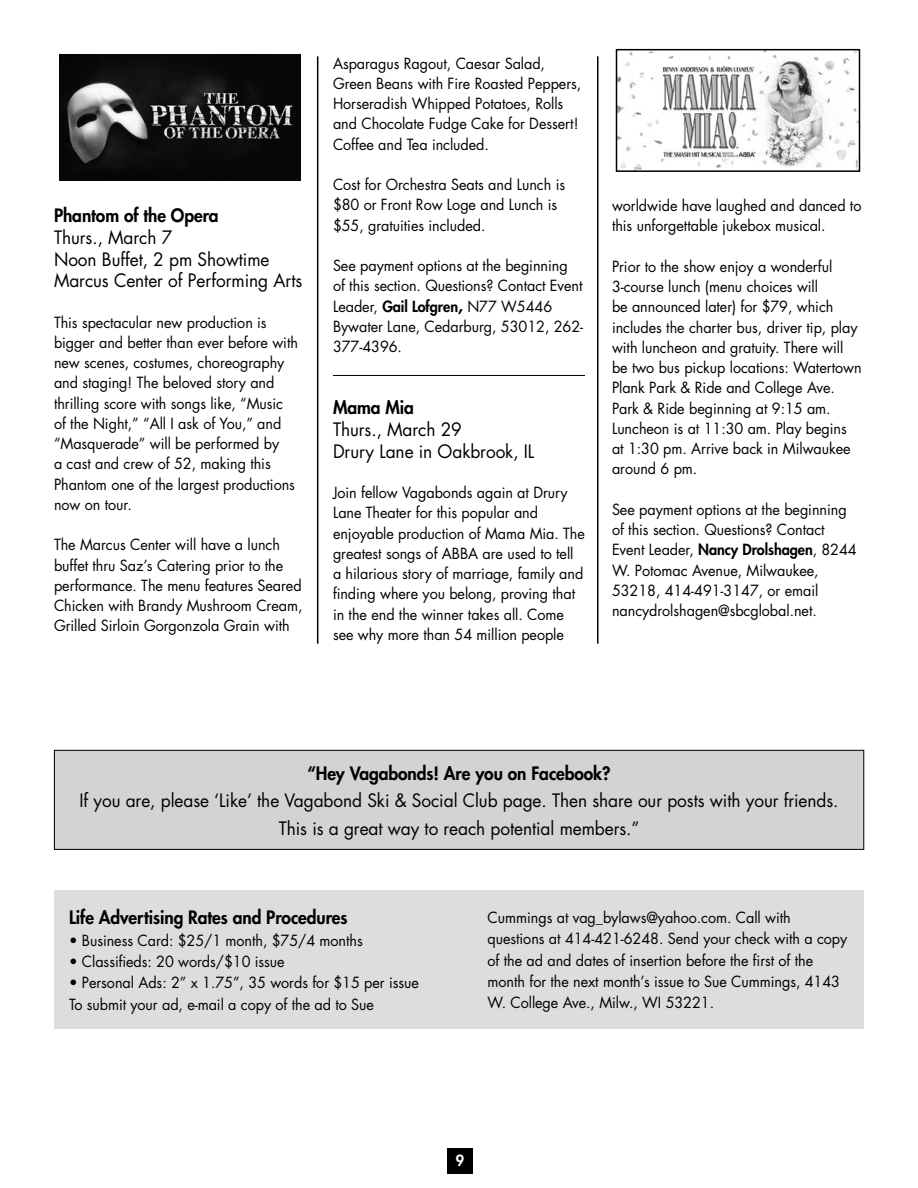
<style>
.page{position:relative;width:918px;height:1188px;background:#fff}
.page>*{position:absolute;margin:0;border:0;box-sizing:border-box;transform-origin:0 0}
.t1{font:18px/21.6px "Futura Std";letter-spacing:-.005em;color:#000;scale:.96 1}
.t2{font:800 18px "Futura Std";letter-spacing:-.005em;color:#000;scale:.96 1}
.t3{font:15px/20.2px "Futura Std";letter-spacing:-.005em;color:#000;scale:.96 1}
.t4{font:800 15px "Futura Std";color:#fff;scale:.96 1}
.s1{font-weight:800}
.s2{font-weight:700}
</style>
<div class="page">
<div style="left:447px;top:1148px;width:26px;height:26px;background:#000"></div>
<hr style="left:333px;top:375px;width:252px;height:1px;background:#000">
<hr style="left:317px;top:56px;width:1px;height:588px;background:#000">
<hr style="left:597px;top:56px;width:1px;height:588px;background:#000">
<div style="left:54px;top:750px;width:810px;height:99px;background:#d1d3d4"></div>
<div style="left:54px;top:750px;width:810px;height:100px;border:1px solid #000"></div>
<div style="left:54px;top:890px;width:810px;height:139px;background:#dcddde"></div>
<img style="left:619px;top:52px;width:238px;height:117px">
<div style="left:616px;top:49px;width:244px;height:123px;border:2px solid #000"></div>
<img style="left:59px;top:54px;width:242px;height:127px">
<p class="t2" style="left:54px;top:204px;width:173px">Phantom of the Opera</p>
<p class="t1" style="left:54px;top:227px;width:260px">Thurs., March 7<br>Noon Buffet, 2 pm Showtime<br>Marcus Center of Performing Arts</p>
<p class="t3" style="left:54px;top:312px;width:256px">This spectacular new production is bigger and better than ever before with new scenes, costumes, choreography and staging! The beloved story and thrilling score with songs like, “Music of the Night,” “All I ask of You,” and “Masquerade” will be performed by<br>a cast and crew of 52, making this Phantom one of the largest productions now on tour.</p>
<p class="t3" style="left:54px;top:535px;width:260px">The Marcus Center will have a lunch buffet thru Saz’s Catering prior to the performance. The menu features Seared Chicken with Brandy Mushroom Cream, Grilled Sirloin Gorgonzola Grain with</p>
<p class="t3" style="left:333px;top:53px;width:260px">Asparagus Ragout, Caesar Salad, Green Beans with Fire Roasted Peppers, Horseradish Whipped Potatoes, Rolls and Chocolate Fudge Cake for Dessert!<br>Coffee and Tea included.</p>
<p class="t3" style="left:333px;top:175px;width:243px">Cost for Orchestra Seats and Lunch is $80 or Front Row Loge and Lunch is $55, gratuities included.</p>
<p class="t3" style="left:333px;top:256px;width:262px">See payment options at the beginning of this section. Questions? Contact Event<br>Leader, <span class="s1">Gail Lofgren</span><span class="s2">,</span> N77 W5446<br>Bywater Lane, Cedarburg, 53012, 262-<br>377-4396.</p>
<p class="t2" style="left:333px;top:396px;width:86px">Mama Mia</p>
<p class="t1" style="left:333px;top:419px;width:211px">Thurs., March 29<br>Drury Lane in Oakbrook, IL</p>
<p class="t3" style="left:333px;top:483px;width:264px">Join fellow Vagabonds again at Drury Lane Theater for this popular and enjoyable production of Mama Mia. The greatest songs of ABBA are used to tell a hilarious story of marriage, family and finding where you belong, proving that in the end the winner takes all. Come see why more than 54 million people</p>
<p class="t3" style="left:612px;top:196px;width:261px">worldwide have laughed and danced to this unforgettable jukebox musical.</p>
<p class="t3" style="left:612px;top:256px;width:262px">Prior to the show enjoy a wonderful 3-course lunch (menu choices will<br>be announced later) for $79, which includes the charter bus, driver tip, play with luncheon and gratuity. There will be two bus pickup locations: Watertown Plank Park &amp; Ride and College Ave.<br>Park &amp; Ride beginning at 9:15 am.<br>Luncheon is at 11:30 am. Play begins at 1:30 pm. Arrive back in Milwaukee around 6 pm.</p>
<p class="t3" style="left:612px;top:499px;width:257px">See payment options at the beginning of this section. Questions? Contact Event Leader, <span class="s1">Nancy Drolshagen</span>, 8244<br>W. Potomac Avenue, Milwaukee, 53218, 414-491-3147, or email nancydrolshagen@sbcglobal.net.</p>
<p class="t2" style="left:307px;top:761px;width:317px">“Hey Vagabonds! Are you on Facebook?</p>
<p class="t1" style="left:80px;top:787px;width:792px;line-height:27.8px;text-align:center">If you are, please ‘Like’ the Vagabond Ski &amp; Social Club page. Then share our posts with your friends.<br>This is a great way to reach potential members.”</p>
<p class="t2" style="left:69px;top:906px;width:292px">Life Advertising Rates and Procedures</p>
<p class="t3" style="left:69px;top:930px;width:308px">• Business Card: $25/1 month, $75/4 months</p>
<p class="t3" style="left:69px;top:951px;width:226px">• Classifieds: 20 words/$10 issue</p>
<p class="t3" style="left:69px;top:972px;width:366px;line-height:21.3px">• Personal Ads: 2” x 1.75”, 35 words for $15 per issue<br>To submit your ad, e-mail a copy of the ad to Sue</p>
<p class="t3" style="left:488px;top:907px;width:376px;line-height:21.3px">Cummings at vag_bylaws@yahoo.com. Call with questions at 414-421-6248. Send your check with a copy of the ad and dates of insertion before the first of the month for the next month’s issue to Sue Cummings, 4143<br>W. College Ave., Milw., WI 53221.</p>
<p class="t4" style="left:456px;top:1151px;width:10px">9</p>
</div>
